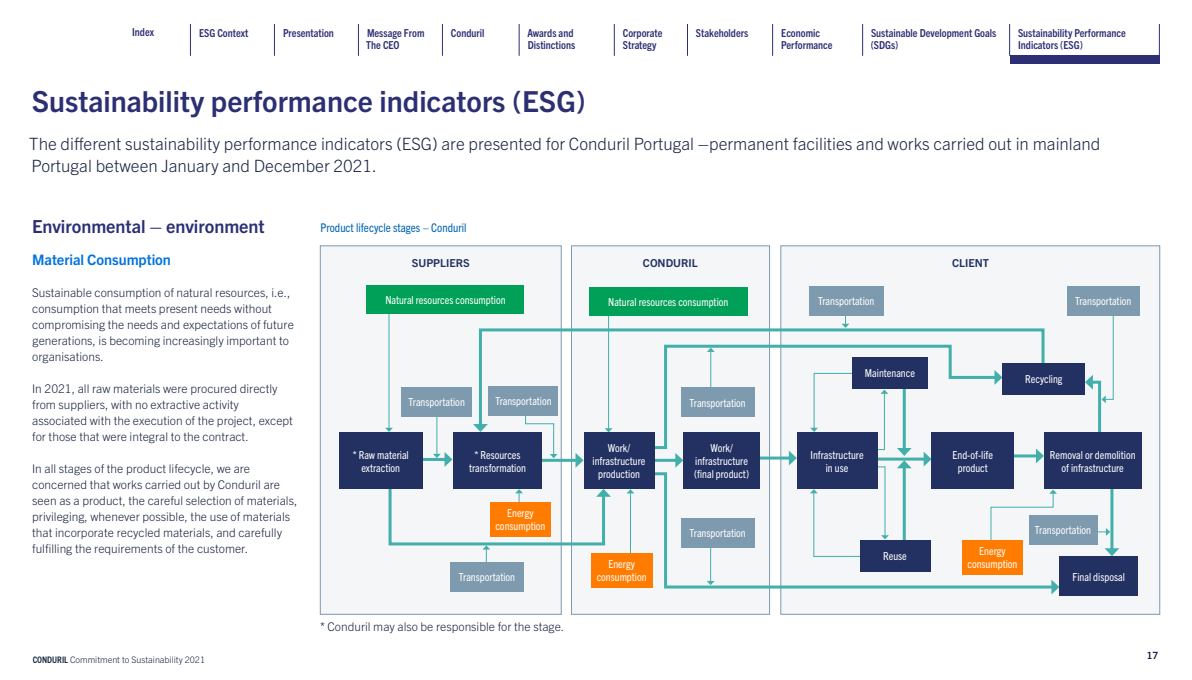
<style>
.page{position:relative;width:1192px;height:680px;background:#fff}
.page>*{position:absolute;margin:0;border:0;box-sizing:border-box;transform-origin:0 0}
.t1{font:700 29px "Trade Gothic Next LT Pro";color:#2c2f74}
.t2{font:700 18px "Trade Gothic Next LT Pro";color:#2c2f74}
.t3{font:300 17px/22px "Trade Gothic Next LT Pro";color:#192642}
.t4{font:700 14.5px "Trade Gothic Next LT Pro";letter-spacing:-.005em;color:#0072df}
.t5{font:300 12px/16px "Trade Gothic Next LT Pro";color:#192642}
.t6{font:condensed 12px "Trade Gothic Next LT Pro";color:#0062b1}
.t7{font:condensed 11px/13px "Trade Gothic Next LT Pro";color:#fff;text-align:center}
.t8{font:700 condensed 11px/12px "Trade Gothic Next LT Pro";color:#2c2f74}
.t9{font:700 11px "Trade Gothic Next LT Pro";color:#233162}
.t10{font:700 10px "Trade Gothic Next LT Pro";color:#192642}
.t11{font:300 9px "Trade Gothic Next LT Pro";color:#192642}
.s1{font-weight:700;font-stretch:condensed}
</style>
<div class="page">
<div style="left:1010px;top:56px;width:149px;height:8px;background:#2c2f74"></div>
<div style="left:320px;top:246px;width:241px;height:369px;background:#f4f6f8;border:1px solid #7e9aaf"></div>
<div style="left:571px;top:246px;width:199px;height:369px;background:#f4f6f8;border:1px solid #7e9aaf"></div>
<div style="left:781px;top:246px;width:379px;height:369px;background:#f4f6f8;border:1px solid #7e9aaf"></div>
<hr style="left:388px;top:311px;width:2px;height:117px;background:#42afab">
<svg style="left:385px;top:428px;width:8px;height:4px"></svg>
<hr style="left:436px;top:416px;width:1px;height:38px;background:#42afab">
<hr style="left:608px;top:303px;width:1px;height:126px;background:#42afab">
<svg style="left:478px;top:327px;width:567px;height:103px"></svg>
<svg style="left:473px;top:424px;width:15px;height:8px"></svg>
<hr style="left:532px;top:459px;width:46px;height:3px;background:#42afab">
<svg style="left:576px;top:453px;width:8px;height:14px"></svg>
<svg style="left:1070px;top:315px;width:44px;height:117px"></svg>
<svg style="left:842px;top:315px;width:7px;height:13px"></svg>
<svg style="left:648px;top:343px;width:352px;height:108px"></svg>
<svg style="left:995px;top:370px;width:7px;height:15px"></svg>
<hr style="left:903px;top:382px;width:3px;height:69px;background:#42afab">
<hr style="left:903px;top:466px;width:3px;height:82px;background:#42afab">
<svg style="left:897px;top:448px;width:15px;height:20px"></svg>
<hr style="left:836px;top:458px;width:90px;height:3px;background:#42afab">
<svg style="left:924px;top:452px;width:8px;height:14px"></svg>
<hr style="left:992px;top:454px;width:47px;height:3px;background:#42afab">
<svg style="left:1036px;top:449px;width:8px;height:14px"></svg>
<svg style="left:1098px;top:489px;width:21px;height:67px"></svg>
<hr style="left:710px;top:351px;width:1px;height:41px;background:#42afab">
<svg style="left:707px;top:348px;width:8px;height:4px"></svg>
<svg style="left:652px;top:471px;width:405px;height:119px"></svg>
<svg style="left:1051px;top:580px;width:8px;height:14px"></svg>
<svg style="left:525px;top:416px;width:33px;height:42px"></svg>
<hr style="left:416px;top:458px;width:31px;height:3px;background:#42afab">
<svg style="left:433px;top:452px;width:19px;height:15px"></svg>
<hr style="left:630px;top:493px;width:1px;height:64px;background:#42afab">
<svg style="left:627px;top:489px;width:7px;height:4px"></svg>
<hr style="left:486px;top:549px;width:1px;height:31px;background:#42afab">
<svg style="left:388px;top:480px;width:223px;height:70px"></svg>
<hr style="left:648px;top:459px;width:30px;height:3px;background:#42afab">
<svg style="left:675px;top:453px;width:8px;height:15px"></svg>
<hr style="left:739px;top:457px;width:53px;height:3px;background:#42afab">
<svg style="left:789px;top:451px;width:8px;height:14px"></svg>
<svg style="left:810px;top:372px;width:45px;height:60px"></svg>
<svg style="left:866px;top:390px;width:22px;height:61px"></svg>
<svg style="left:810px;top:466px;width:79px;height:91px"></svg>
<div style="left:339px;top:432px;width:84px;height:57px;background:#233162"></div>
<div style="left:453px;top:432px;width:89px;height:57px;background:#233162"></div>
<div style="left:584px;top:432px;width:70px;height:57px;background:#233162"></div>
<div style="left:683px;top:432px;width:77px;height:57px;background:#233162"></div>
<div style="left:797px;top:432px;width:80px;height:57px;background:#233162"></div>
<div style="left:852px;top:357px;width:76px;height:32px;background:#233162"></div>
<div style="left:860px;top:540px;width:70px;height:32px;background:#233162"></div>
<div style="left:932px;top:432px;width:82px;height:57px;background:#233162"></div>
<div style="left:1002px;top:363px;width:83px;height:32px;background:#233162"></div>
<div style="left:1067px;top:286px;width:73px;height:29px;background:#7e9aaf"></div>
<div style="left:809px;top:286px;width:75px;height:29px;background:#7e9aaf"></div>
<div style="left:681px;top:388px;width:73px;height:29px;background:#7e9aaf"></div>
<div style="left:681px;top:518px;width:73px;height:30px;background:#7e9aaf"></div>
<div style="left:1029px;top:515px;width:69px;height:30px;background:#7e9aaf"></div>
<div style="left:450px;top:562px;width:74px;height:30px;background:#7e9aaf"></div>
<div style="left:488px;top:386px;width:70px;height:30px;background:#7e9aaf"></div>
<div style="left:401px;top:387px;width:71px;height:30px;background:#7e9aaf"></div>
<div style="left:367px;top:286px;width:157px;height:28px;background:#00a058"></div>
<div style="left:589px;top:287px;width:159px;height:28px;background:#00a058"></div>
<div style="left:591px;top:553px;width:61px;height:35px;background:#ff7c00"></div>
<div style="left:962px;top:540px;width:61px;height:35px;background:#ff7c00"></div>
<div style="left:490px;top:502px;width:61px;height:35px;background:#ff7c00"></div>
<div style="left:1060px;top:556px;width:78px;height:40px;background:#233162"></div>
<div style="left:1044px;top:432px;width:98px;height:57px;background:#233162"></div>
<hr style="left:274px;top:24px;width:1px;height:32px;background:#2c2f74">
<hr style="left:358px;top:24px;width:1px;height:32px;background:#2c2f74">
<hr style="left:442px;top:24px;width:1px;height:32px;background:#2c2f74">
<hr style="left:519px;top:24px;width:1px;height:32px;background:#2c2f74">
<hr style="left:614px;top:24px;width:1px;height:32px;background:#2c2f74">
<hr style="left:687px;top:24px;width:1px;height:32px;background:#2c2f74">
<hr style="left:772px;top:24px;width:1px;height:32px;background:#2c2f74">
<hr style="left:190px;top:24px;width:1px;height:32px;background:#2c2f74">
<hr style="left:1159px;top:24px;width:1px;height:32px;background:#2c2f74">
<hr style="left:862px;top:24px;width:1px;height:32px;background:#2c2f74">
<hr style="left:1009px;top:24px;width:1px;height:32px;background:#2c2f74">
<p class="t8" style="left:132px;top:25px;width:23px">Index</p>
<p class="t8" style="left:199px;top:26px;width:51px">ESG Context</p>
<p class="t8" style="left:283px;top:26px;width:52px">Presentation</p>
<p class="t8" style="left:366px;top:26px;width:60px">Message From<br>The CEO</p>
<p class="t8" style="left:451px;top:26px;width:35px">Conduril</p>
<p class="t8" style="left:527px;top:26px;width:49px">Awards and<br>Distinctions</p>
<p class="t8" style="left:623px;top:26px;width:41px">Corporate<br>Strategy</p>
<p class="t8" style="left:696px;top:26px;width:54px">Stakeholders</p>
<p class="t8" style="left:781px;top:26px;width:53px">Economic<br>Performance</p>
<p class="t8" style="left:871px;top:26px;width:127px">Sustainable Development Goals (SDGs)</p>
<p class="t8" style="left:1018px;top:26px;width:109px">Sustainability Performance<br>Indicators (ESG)</p>
<h1 class="t1" style="left:32px;top:81px;width:555px">Sustainability performance indicators (ESG)</h1>
<h3 class="t3" style="left:29px;top:132px;width:1073px">The different sustainability performance indicators (ESG) are presented for Conduril Portugal –permanent facilities and works carried out in mainland<br>Portugal between January and December 2021.</h3>
<h2 class="t2" style="left:32px;top:214px;width:234px">Environmental – environment</h2>
<p class="t4" style="left:32px;top:250px;width:140px">Material Consumption</p>
<p class="t5" style="left:32px;top:284px;width:263px">Sustainable consumption of natural resources, i.e., consumption that meets present needs without compromising the needs and expectations of future generations, is becoming increasingly important to organisations.</p>
<p class="t5" style="left:32px;top:380px;width:262px">In 2021, all raw materials were procured directly from suppliers, with no extractive activity associated with the execution of the project, except for those that were integral to the contract.</p>
<p class="t5" style="left:32px;top:460px;width:267px">In all stages of the product lifecycle, we are concerned that works carried out by Conduril are seen as a product, the careful selection of materials, privileging, whenever possible, the use of materials that incorporate recycled materials, and carefully fulfilling the requirements of the customer.</p>
<p class="t11" style="left:33px;top:653px;width:174px"><span class="s1">CONDURIL</span> Commitment to Sustainability 2021</p>
<p class="t6" style="left:321px;top:219px;width:147px">Product lifecycle stages – Conduril</p>
<p class="t9" style="left:412px;top:255px;width:59px">SUPPLIERS</p>
<p class="t9" style="left:643px;top:255px;width:56px">CONDURIL</p>
<p class="t9" style="left:952px;top:255px;width:38px">CLIENT</p>
<p class="t7" style="left:385px;top:293px;width:122px">Natural resources consumption</p>
<p class="t7" style="left:608px;top:294px;width:122px">Natural resources consumption</p>
<p class="t7" style="left:818px;top:294px;width:58px">Transportation</p>
<p class="t7" style="left:1075px;top:294px;width:58px">Transportation</p>
<p class="t7" style="left:409px;top:395px;width:58px">Transportation</p>
<p class="t7" style="left:495px;top:394px;width:58px">Transportation</p>
<p class="t7" style="left:690px;top:396px;width:58px">Transportation</p>
<p class="t7" style="left:865px;top:366px;width:52px">Maintenance</p>
<p class="t7" style="left:353px;top:447px;width:58px">* Raw material extraction</p>
<p class="t7" style="left:469px;top:447px;width:58px">* Resources transformation</p>
<p class="t7" style="left:593px;top:441px;width:54px">Work/ infrastructure production</p>
<p class="t7" style="left:694px;top:441px;width:56px">Work/ infrastructure (final product)</p>
<p class="t7" style="left:811px;top:447px;width:55px">Infrastructure in use</p>
<p class="t7" style="left:953px;top:447px;width:42px">End-of-life product</p>
<p class="t7" style="left:1025px;top:372px;width:39px">Recycling</p>
<p class="t7" style="left:1050px;top:447px;width:87px">Removal or demolition of infrastructure</p>
<p class="t7" style="left:495px;top:506px;width:51px">Energy consumption</p>
<p class="t7" style="left:459px;top:570px;width:58px">Transportation</p>
<p class="t7" style="left:597px;top:557px;width:51px">Energy consumption</p>
<p class="t7" style="left:690px;top:526px;width:58px">Transportation</p>
<p class="t7" style="left:1035px;top:523px;width:58px">Transportation</p>
<p class="t7" style="left:883px;top:549px;width:25px">Reuse</p>
<p class="t7" style="left:967px;top:544px;width:51px">Energy consumption</p>
<p class="t7" style="left:1073px;top:569px;width:54px">Final disposal</p>
<p class="t5" style="left:320px;top:618px;width:246px">* Conduril may also be responsible for the stage.</p>
<p class="t10" style="left:1147px;top:648px;width:13px">17</p>
</div>
